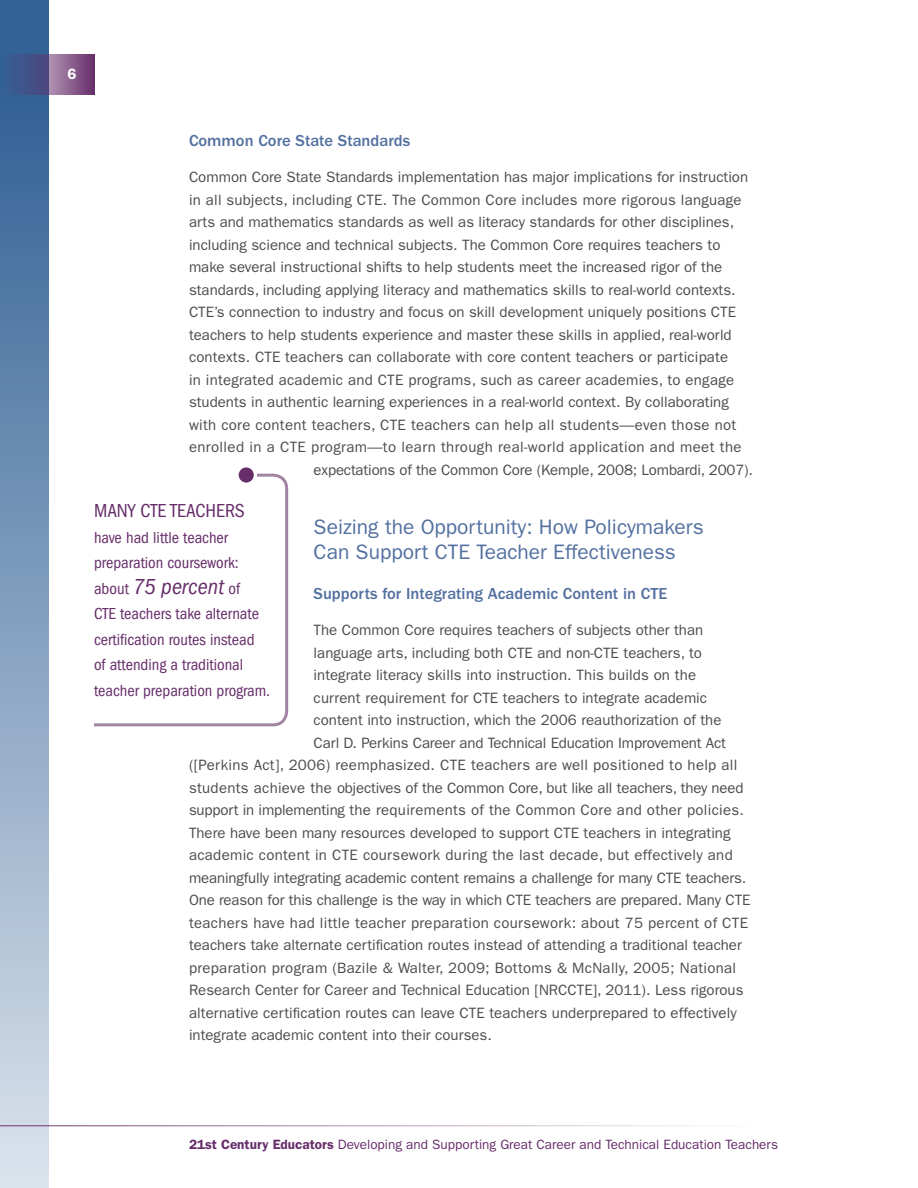
<style>
.page{position:relative;width:918px;height:1188px;background:#fff}
.page>*{position:absolute;margin:0;border:0;box-sizing:border-box;transform-origin:0 0}
.Pullout__in_brackets{font:italic condensed 22.5px "ITC Franklin Gothic Std";color:#662d6a}
.Subhead_2{font:21px/25.2px "ITC Franklin Gothic Std";color:#5370a0}
.Pullout__in_brackets-2{font:condensed 19.5px "ITC Franklin Gothic Std";color:#662d6a}
.Pullout__in_brackets-3{font:condensed 16.5px/25.5px "ITC Franklin Gothic Std";color:#662d6a}
.Subhead_3{font:500 16.5px "ITC Franklin Gothic Std";color:#5370a0}
.Paragraph{font:15px "ITC Franklin Gothic Std";color:#4b4c4d}
.Paragraph-2{font:15px "ITC Franklin Gothic Std";letter-spacing:.02em;color:#4b4c4d}
.Paragraph-3{font:15px "ITC Franklin Gothic Std";letter-spacing:.025em;color:#4b4c4d}
.t1{font:600 15px "ITC Franklin Gothic Std";color:#fff}
.t2{font:13.5px "ITC Franklin Gothic Std";color:#662d6a}
.s1{font-style:normal;font-size:16.5px}
.s2{font-weight:600}
</style>
<div class="page">
<div style="left:0;top:0;width:49px;height:1188px;background:linear-gradient(to bottom,#26588f,#dae2ec)"></div>
<hr style="left:0;top:1125px;width:756px;height:1px;background:#662d6a">
<svg style="left:0;top:54px;width:95px;height:40px;background:#63598c"></svg>
<svg style="left:94px;top:473px;width:195px;height:254px"></svg>
<div style="left:239px;top:467px;width:15px;height:16px;background:#662d6a;border-radius:50%"></div>
<p class="t1" style="left:68px;top:65px;width:10px">6</p>
<p class="Subhead_3" style="left:189px;top:132px;width:223px">Common Core State Standards</p>
<p class="Paragraph" style="left:189px;top:169px;width:561px">Common Core State Standards implementation has major implications for instruction</p>
<p class="Paragraph" style="left:189px;top:191px;width:554px">in all subjects, including CTE. The Common Core includes more rigorous language</p>
<p class="Paragraph" style="left:189px;top:214px;width:547px">arts and mathematics standards as well as literacy standards for other disciplines,</p>
<p class="Paragraph" style="left:189px;top:236px;width:533px">including science and technical subjects. The Common Core requires teachers to</p>
<p class="Paragraph" style="left:189px;top:259px;width:535px">make several instructional shifts to help students meet the increased rigor of the</p>
<p class="Paragraph" style="left:189px;top:281px;width:548px">standards, including applying literacy and mathematics skills to real-world contexts.</p>
<p class="Paragraph" style="left:189px;top:304px;width:549px">CTE’s connection to industry and focus on skill development uniquely positions CTE</p>
<p class="Paragraph" style="left:189px;top:326px;width:544px">teachers to help students experience and master these skills in applied, real-world</p>
<p class="Paragraph" style="left:189px;top:349px;width:541px">contexts. CTE teachers can collaborate with core content teachers or participate</p>
<p class="Paragraph" style="left:189px;top:371px;width:547px">in integrated academic and CTE programs, such as career academies, to engage</p>
<p class="Paragraph" style="left:189px;top:394px;width:541px">students in authentic learning experiences in a real-world context. By collaborating</p>
<p class="Paragraph-2" style="left:189px;top:416px;width:549px">with core content teachers, CTE teachers can help all students—even those not</p>
<p class="Paragraph-3" style="left:189px;top:439px;width:554px">enrolled in a CTE program—to learn through real-world application and meet the</p>
<p class="Paragraph" style="left:314px;top:461px;width:441px">expectations of the Common Core (Kemple, 2008; Lombardi, 2007).</p>
<p class="Pullout__in_brackets-2" style="left:94px;top:500px;width:152px">MANY CTE TEACHERS</p>
<p class="Pullout__in_brackets-3" style="left:94px;top:525px;width:146px">have had little teacher preparation coursework:</p>
<p class="Pullout__in_brackets" style="left:94px;top:574px;width:147px"><span class="s1">about</span> 75 percent <span class="s1">of</span></p>
<p class="Pullout__in_brackets-3" style="left:94px;top:601px;width:178px">CTE teachers take alternate certification routes instead of attending a traditional teacher preparation program.</p>
<p class="Subhead_2" style="left:314px;top:514px;width:392px">Seizing the Opportunity: How Policymakers<br>Can Support CTE Teacher Effectiveness</p>
<p class="Subhead_3" style="left:314px;top:584px;width:355px">Supports for Integrating Academic Content in CTE</p>
<p class="Paragraph" style="left:314px;top:621px;width:391px">The Common Core requires teachers of subjects other than</p>
<p class="Paragraph" style="left:314px;top:644px;width:390px">language arts, including both CTE and non-CTE teachers, to</p>
<p class="Paragraph" style="left:314px;top:666px;width:384px">integrate literacy skills into instruction. This builds on the</p>
<p class="Paragraph" style="left:314px;top:689px;width:395px">current requirement for CTE teachers to integrate academic</p>
<p class="Paragraph" style="left:314px;top:711px;width:409px">content into instruction, which the 2006 reauthorization of the</p>
<p class="Paragraph" style="left:314px;top:734px;width:414px">Carl D. Perkins Career and Technical Education Improvement Act</p>
<p class="Paragraph-2" style="left:189px;top:756px;width:550px">([Perkins Act], 2006) reemphasized. CTE teachers are well positioned to help all</p>
<p class="Paragraph" style="left:189px;top:779px;width:556px">students achieve the objectives of the Common Core, but like all teachers, they need</p>
<p class="Paragraph-2" style="left:189px;top:801px;width:557px">support in implementing the requirements of the Common Core and other policies.</p>
<p class="Paragraph" style="left:189px;top:824px;width:543px">There have been many resources developed to support CTE teachers in integrating</p>
<p class="Paragraph-2" style="left:189px;top:846px;width:545px">academic content in CTE coursework during the last decade, but effectively and</p>
<p class="Paragraph" style="left:189px;top:869px;width:559px">meaningfully integrating academic content remains a challenge for many CTE teachers.</p>
<p class="Paragraph" style="left:189px;top:891px;width:563px">One reason for this challenge is the way in which CTE teachers are prepared. Many CTE</p>
<p class="Paragraph-2" style="left:189px;top:914px;width:561px">teachers have had little teacher preparation coursework: about 75 percent of CTE</p>
<p class="Paragraph" style="left:189px;top:936px;width:554px">teachers take alternate certification routes instead of attending a traditional teacher</p>
<p class="Paragraph-2" style="left:189px;top:959px;width:549px">preparation program (Bazile &amp; Walter, 2009; Bottoms &amp; McNally, 2005; National</p>
<p class="Paragraph" style="left:189px;top:981px;width:556px">Research Center for Career and Technical Education [NRCCTE], 2011). Less rigorous</p>
<p class="Paragraph" style="left:189px;top:1004px;width:549px">alternative certification routes can leave CTE teachers underprepared to effectively</p>
<p class="Paragraph" style="left:189px;top:1026px;width:304px">integrate academic content into their courses.</p>
<p class="t2" style="left:189px;top:1137px;width:591px"><span class="s2">21st Century Educators</span> Developing and Supporting Great Career and Technical Education Teachers</p>
</div>
